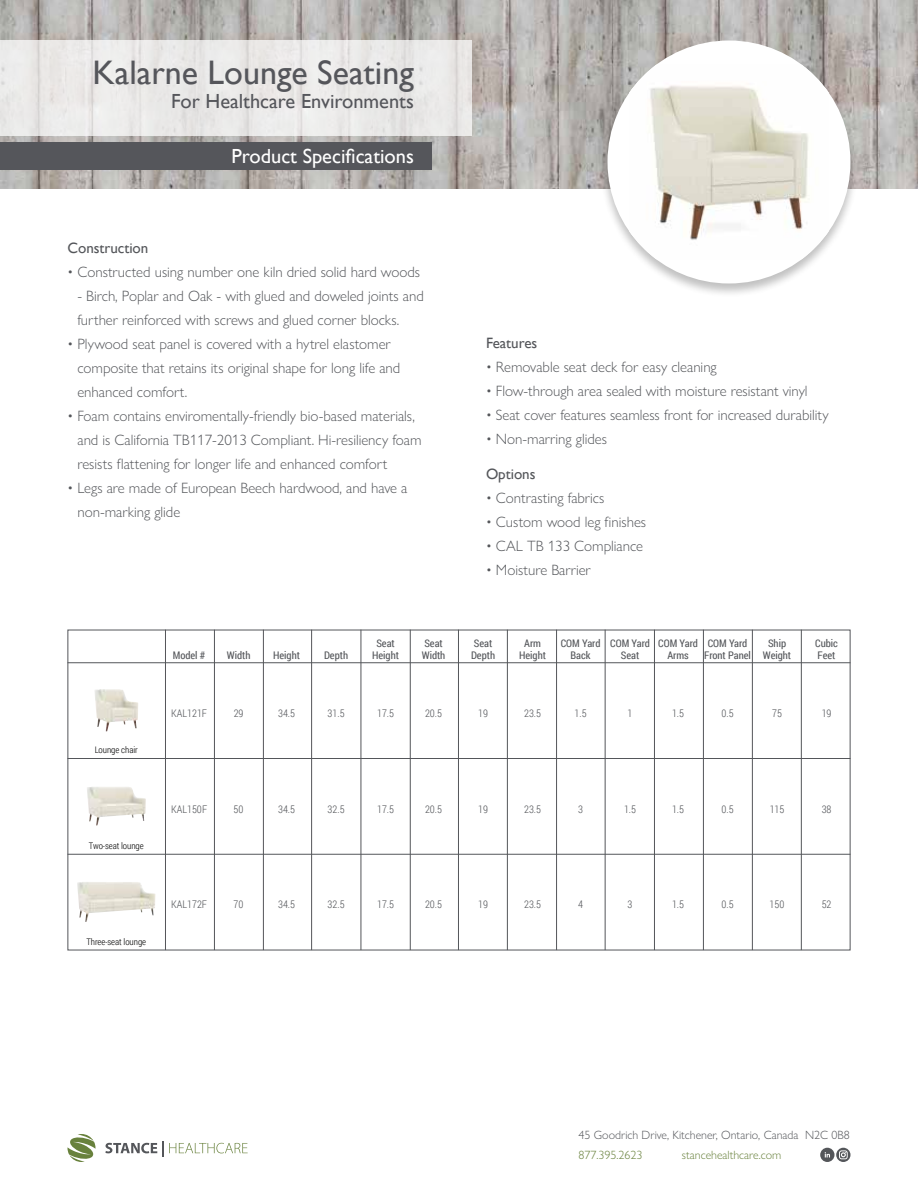
<style>
.page{position:relative;width:918px;height:1188px;background:#fff}
.page>*{position:absolute;margin:0;border:0;box-sizing:border-box;transform-origin:0 0}
.t1{font:34.05px "Gill Sans";color:#55565b}
.t2{font:20.4px "Gill Sans";color:#55565b}
.t3{font:20.4px "Gill Sans";color:#fff}
.t4{font:300 15px/24px "Gill Sans Nova";color:#54565a}
.t5{font:15px "Gill Sans";color:#54565a}
.t6{font:300 12px "Gill Sans Nova";color:#54565a}
.t7{font:300 12px "Gill Sans Nova";color:#68813c}
.t8{font:300 10.5px "Roboto Condensed";color:#54565a}
.t9{font:10.5px "Roboto Condensed";color:#54565a}
.t10{font:300 9px "Roboto Condensed";letter-spacing:-.005em;color:#000}
</style>
<div class="page">
<img style="left:0;top:0;width:918px;height:189px">
<div style="left:0;top:40px;width:472px;height:96px;background:#eae9e8"></div>
<div style="left:0;top:143px;width:432px;height:27px;background:#55565b"></div>
<div style="left:599px;top:39px;width:259px;height:259px;background:#000;opacity:.25"></div>
<div style="left:608px;top:40px;width:242px;height:244px;background:#fff;border-radius:50%"></div>
<img style="left:629px;top:65px;width:200px;height:194px">
<hr style="left:165px;top:630px;width:1px;height:320px;background:#54565a">
<hr style="left:214px;top:630px;width:1px;height:320px;background:#54565a">
<hr style="left:311px;top:630px;width:1px;height:320px;background:#54565a">
<hr style="left:263px;top:630px;width:1px;height:320px;background:#54565a">
<hr style="left:361px;top:630px;width:1px;height:320px;background:#54565a">
<hr style="left:410px;top:630px;width:1px;height:320px;background:#54565a">
<hr style="left:458px;top:630px;width:1px;height:320px;background:#54565a">
<hr style="left:507px;top:630px;width:1px;height:320px;background:#54565a">
<hr style="left:556px;top:630px;width:1px;height:320px;background:#54565a">
<hr style="left:605px;top:630px;width:1px;height:320px;background:#54565a">
<hr style="left:654px;top:630px;width:1px;height:320px;background:#54565a">
<hr style="left:703px;top:630px;width:1px;height:320px;background:#54565a">
<hr style="left:752px;top:630px;width:1px;height:320px;background:#54565a">
<hr style="left:801px;top:630px;width:1px;height:320px;background:#54565a">
<img style="left:95px;top:689px;width:43px;height:43px">
<img style="left:87px;top:787px;width:59px;height:39px">
<img style="left:77px;top:882px;width:79px;height:40px">
<hr style="left:68px;top:758px;width:782px;height:1px;background:#54565a">
<hr style="left:68px;top:854px;width:782px;height:1px;background:#54565a">
<hr style="left:68px;top:662px;width:782px;height:1px;background:#54565a">
<svg style="left:68px;top:1134px;width:28px;height:28px"></svg>
<svg style="left:105px;top:1142px;width:143px;height:15px"></svg>
<svg style="left:820px;top:1148px;width:30px;height:14px"></svg>
<h1 class="t1" style="left:93px;top:52px;width:323px">Kalarne Lounge Seating</h1>
<h2 class="t2" style="left:171px;top:89px;width:244px">For Healthcare Environments</h2>
<h2 class="t3" style="left:232px;top:144px;width:184px">Product Specifications</h2>
<p class="t5" style="left:68px;top:240px;width:82px">Construction</p>
<p class="t4" style="left:68px;top:260px;width:354px">• Constructed using number one kiln dried solid hard woods</p>
<p class="t4" style="left:77px;top:284px;width:348px">- Birch, Poplar and Oak - with glued and doweled joints and further reinforced with screws and glued corner blocks.</p>
<p class="t4" style="left:77px;top:332px;width:324px;text-indent:-10px">• Plywood seat panel is covered with a hytrel elastomer composite that retains its original shape for long life and enhanced comfort.</p>
<p class="t4" style="left:77px;top:404px;width:346px;text-indent:-10px">• Foam contains enviromentally-friendly bio-based materials, and is California TB117-2013 Compliant. Hi-resiliency foam resists flattening for longer life and enhanced comfort</p>
<p class="t4" style="left:77px;top:476px;width:332px;text-indent:-10px">• Legs are made of European Beech hardwood, and have a non-marking glide</p>
<p class="t5" style="left:486px;top:334px;width:53px">Features</p>
<p class="t4" style="left:486px;top:355px;width:232px">• Removable seat deck for easy cleaning</p>
<p class="t4" style="left:486px;top:379px;width:323px">• Flow-through area sealed with moisture resistant vinyl</p>
<p class="t4" style="left:486px;top:403px;width:344px">• Seat cover features seamless front for increased durability</p>
<p class="t4" style="left:486px;top:427px;width:122px">• Non-marring glides</p>
<p class="t5" style="left:486px;top:465px;width:51px">Options</p>
<p class="t4" style="left:486px;top:485px;width:120px">• Contrasting fabrics</p>
<p class="t4" style="left:486px;top:509px;width:162px">• Custom wood leg finishes</p>
<p class="t4" style="left:486px;top:533px;width:159px">• CAL TB 133 Compliance</p>
<p class="t4" style="left:486px;top:557px;width:107px">• Moisture Barrier</p>
<p class="t9" style="left:376px;top:636px;width:20px">Seat</p>
<p class="t9" style="left:424px;top:636px;width:20px">Seat</p>
<p class="t9" style="left:474px;top:636px;width:20px">Seat</p>
<p class="t9" style="left:524px;top:636px;width:18px">Arm</p>
<p class="t9" style="left:561px;top:636px;width:188px">COM Yard COM Yard COM Yard COM Yard</p>
<p class="t9" style="left:768px;top:636px;width:20px">Ship</p>
<p class="t9" style="left:815px;top:636px;width:24px">Cubic</p>
<p class="t9" style="left:173px;top:648px;width:34px">Model #</p>
<p class="t9" style="left:227px;top:648px;width:25px">Width</p>
<p class="t9" style="left:273px;top:648px;width:28px">Height</p>
<p class="t9" style="left:324px;top:648px;width:26px">Depth</p>
<p class="t9" style="left:372px;top:648px;width:28px">Height</p>
<p class="t9" style="left:422px;top:648px;width:25px">Width</p>
<p class="t9" style="left:471px;top:648px;width:26px">Depth</p>
<p class="t9" style="left:519px;top:648px;width:28px">Height</p>
<p class="t9" style="left:571px;top:648px;width:22px">Back</p>
<p class="t9" style="left:621px;top:648px;width:20px">Seat</p>
<p class="t9" style="left:667px;top:648px;width:23px">Arms</p>
<p class="t9" style="left:704px;top:648px;width:88px">Front Panel Weight</p>
<p class="t9" style="left:818px;top:648px;width:19px">Feet</p>
<p class="t10" style="left:95px;top:744px;width:45px">Lounge chair</p>
<p class="t10" style="left:89px;top:840px;width:56px">Two-seat lounge</p>
<p class="t10" style="left:86px;top:935px;width:61px">Three-seat lounge</p>
<p class="t8" style="left:171px;top:706px;width:37px">KAL121F</p>
<p class="t8" style="left:234px;top:706px;width:11px">29</p>
<p class="t8" style="left:278px;top:706px;width:19px">34.5</p>
<p class="t8" style="left:328px;top:706px;width:19px">31.5</p>
<p class="t8" style="left:377px;top:706px;width:19px">17.5</p>
<p class="t8" style="left:425px;top:706px;width:19px">20.5</p>
<p class="t8" style="left:478px;top:706px;width:11px">19</p>
<p class="t8" style="left:524px;top:706px;width:19px">23.5</p>
<p class="t8" style="left:575px;top:706px;width:14px">1.5</p>
<p class="t8" style="left:628px;top:706px;width:6px">1</p>
<p class="t8" style="left:672px;top:706px;width:14px">1.5</p>
<p class="t8" style="left:722px;top:706px;width:14px">0.5</p>
<p class="t8" style="left:772px;top:706px;width:11px">75</p>
<p class="t8" style="left:822px;top:706px;width:11px">19</p>
<p class="t8" style="left:171px;top:802px;width:38px">KAL150F</p>
<p class="t8" style="left:234px;top:802px;width:11px">50</p>
<p class="t8" style="left:278px;top:802px;width:19px">34.5</p>
<p class="t8" style="left:328px;top:802px;width:19px">32.5</p>
<p class="t8" style="left:377px;top:802px;width:19px">17.5</p>
<p class="t8" style="left:425px;top:802px;width:19px">20.5</p>
<p class="t8" style="left:478px;top:802px;width:11px">19</p>
<p class="t8" style="left:524px;top:802px;width:19px">23.5</p>
<p class="t8" style="left:578px;top:802px;width:6px">3</p>
<p class="t8" style="left:624px;top:802px;width:14px">1.5</p>
<p class="t8" style="left:672px;top:802px;width:14px">1.5</p>
<p class="t8" style="left:721px;top:802px;width:14px">0.5</p>
<p class="t8" style="left:770px;top:802px;width:16px">115</p>
<p class="t8" style="left:822px;top:802px;width:11px">38</p>
<p class="t8" style="left:171px;top:897px;width:37px">KAL172F</p>
<p class="t8" style="left:234px;top:897px;width:11px">70</p>
<p class="t8" style="left:278px;top:897px;width:19px">34.5</p>
<p class="t8" style="left:328px;top:897px;width:19px">32.5</p>
<p class="t8" style="left:377px;top:897px;width:19px">17.5</p>
<p class="t8" style="left:425px;top:897px;width:19px">20.5</p>
<p class="t8" style="left:478px;top:897px;width:11px">19</p>
<p class="t8" style="left:524px;top:897px;width:19px">23.5</p>
<p class="t8" style="left:578px;top:897px;width:6px">4</p>
<p class="t8" style="left:628px;top:897px;width:6px">3</p>
<p class="t8" style="left:672px;top:897px;width:14px">1.5</p>
<p class="t8" style="left:722px;top:897px;width:14px">0.5</p>
<p class="t8" style="left:770px;top:897px;width:16px">150</p>
<p class="t8" style="left:822px;top:897px;width:11px">52</p>
<p class="t6" style="left:578px;top:1128px;width:273px">45 Goodrich Drive, Kitchener, Ontario, Canada N2C 0B8</p>
<p class="t7" style="left:578px;top:1148px;width:65px">877.395.2623</p>
<p class="t7" style="left:682px;top:1148px;width:101px">stancehealthcare.com</p>
</div>
